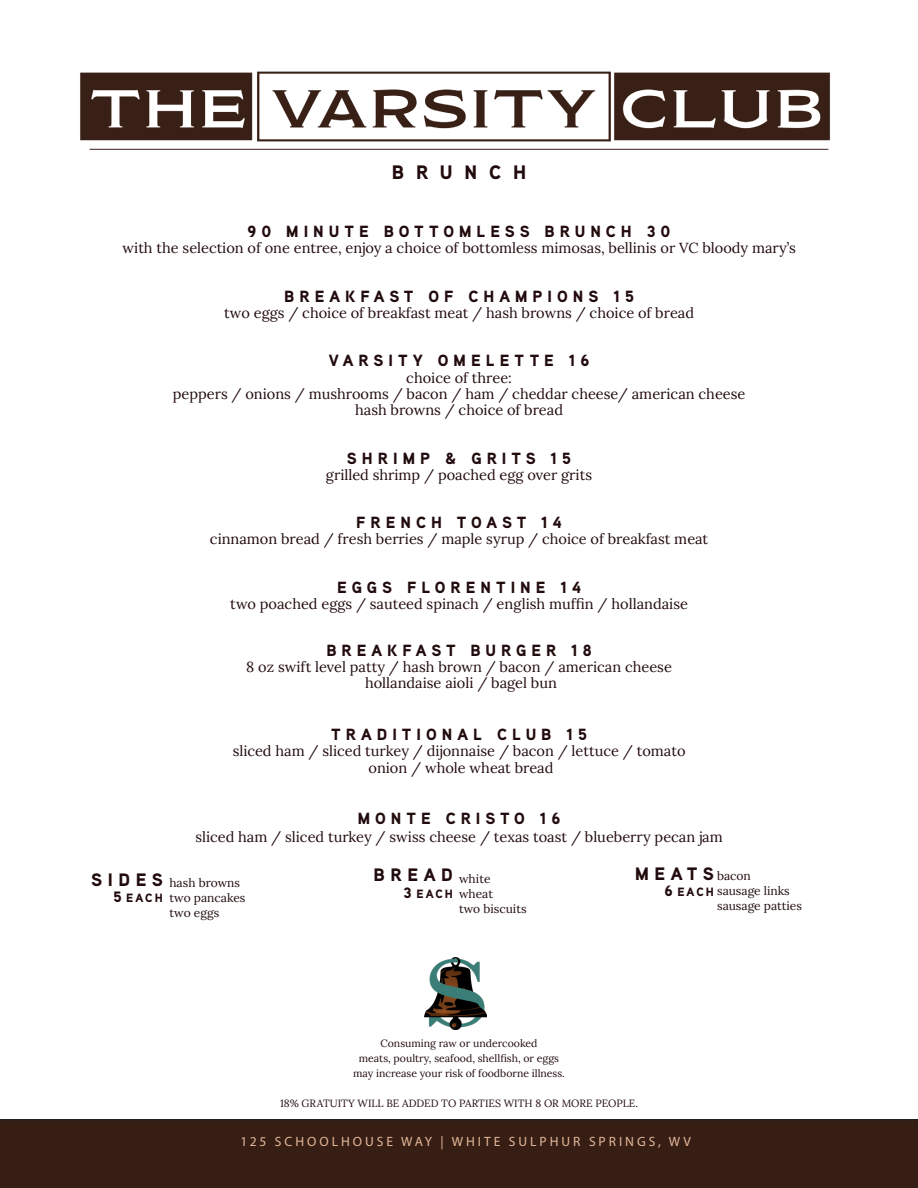
<style>
.page{position:relative;width:918px;height:1188px;background:#fff}
.page>*{position:absolute;margin:0;border:0;box-sizing:border-box;transform-origin:0 0}
.t1{font:900 19.5px "Aaux Next";letter-spacing:.61em;color:#220b0d}
.t2{font:900 18px "Aaux Next";letter-spacing:.31em;color:#220b0d}
.t3{font:900 16.2px "Aaux Next";letter-spacing:.31em;color:#220b0d}
.t4{font:14.55px/16.2px "Lora";color:#220b0d;text-align:center}
.t5{font:13.5px "Myriad Pro";letter-spacing:.22em;color:#e4b799}
.t6{font:12px "Lora";color:#220b0d}
.t7{font:900 12px "Aaux Next";letter-spacing:.17em;color:#220b0d}
.t8{font:10.5px "Lora";color:#220b0d}
.s1{font-size:15px}
.s2{font-family:"Aaux Next";font-weight:900;font-size:15px}
.s3{font-family:"Aaux Next";font-weight:900}
</style>
<div class="page">
<img style="left:80px;top:71px;width:750px;height:78px">
<hr style="left:90px;top:149px;width:738px;height:1px;background:#371e14">
<div style="left:0;top:1119px;width:918px;height:69px;background:#371e14"></div>
<img style="left:424px;top:958px;width:62px;height:72px">
<p class="t1" style="left:392px;top:158px;width:136px">BRUNCH</p>
<p class="t3" style="left:248px;top:220px;width:425px">90 MINUTE BOTTOMLESS BRUNCH 30</p>
<p class="t4" style="left:122px;top:239px;width:675px">with the selection of one entree, enjoy a choice of bottomless mimosas, bellinis or VC bloody mary’s</p>
<p class="t3" style="left:284px;top:284px;width:351px">BREAKFAST OF CHAMPIONS 15</p>
<p class="t4" style="left:224px;top:304px;width:471px">two eggs / choice of breakfast meat / hash browns / choice of bread</p>
<p class="t3" style="left:329px;top:349px;width:262px">VARSITY OMELETTE 16</p>
<p class="t4" style="left:173px;top:368px;width:574px">choice of three:<br>peppers / onions / mushrooms / bacon / ham / cheddar cheese/ american cheese</p>
<p class="t4" style="left:355px;top:401px;width:209px">hash browns / choice of bread</p>
<p class="t3" style="left:347px;top:446px;width:226px">SHRIMP &amp; GRITS 15</p>
<p class="t4" style="left:326px;top:465px;width:268px">grilled shrimp / poached egg over grits</p>
<p class="t3" style="left:356px;top:511px;width:207px">FRENCH TOAST 14</p>
<p class="t4" style="left:210px;top:530px;width:500px">cinnamon bread / fresh berries / maple syrup / choice of breakfast meat</p>
<p class="t3" style="left:337px;top:576px;width:246px">EGGS FLORENTINE 14</p>
<p class="t4" style="left:230px;top:595px;width:459px">two poached eggs / sauteed spinach / english muffin / hollandaise</p>
<p class="t3" style="left:326px;top:639px;width:267px">BREAKFAST BURGER 18</p>
<p class="t4" style="left:246px;top:658px;width:427px">8 oz swift level patty / hash brown / bacon / american cheese</p>
<p class="t4" style="left:365px;top:674px;width:193px">hollandaise aioli / bagel bun</p>
<p class="t3" style="left:331px;top:723px;width:257px">TRADITIONAL CLUB 15</p>
<p class="t4" style="left:233px;top:742px;width:454px">sliced ham / sliced turkey / dijonnaise / bacon / lettuce / tomato</p>
<p class="t4" style="left:369px;top:758px;width:186px">onion / whole wheat bread</p>
<p class="t3" style="left:358px;top:807px;width:204px">MONTE CRISTO 16</p>
<p class="t4" style="left:195px;top:828px;width:529px">sliced ham / sliced turkey / swiss cheese / texas toast / blueberry pecan jam</p>
<p class="t2" style="left:91px;top:866px;width:73px">SIDES</p>
<p class="t7" style="left:113px;top:889px;width:51px"><span class="s1">5</span> EACH</p>
<p class="t6" style="left:169px;top:874px;width:72px">hash browns</p>
<p class="t6" style="left:169px;top:889px;width:78px">two pancakes</p>
<p class="t6" style="left:169px;top:904px;width:51px">two eggs</p>
<p class="t2" style="left:374px;top:862px;width:81px">BREAD</p>
<p class="t7" style="left:404px;top:885px;width:51px"><span class="s1">3</span> EACH</p>
<p class="t6" style="left:459px;top:869px;width:33px">white</p>
<p class="t6" style="left:459px;top:884px;width:36px">wheat</p>
<p class="t6" style="left:459px;top:899px;width:69px">two biscuits</p>
<p class="t2" style="left:635px;top:860px;width:80px">MEATS</p>
<p class="t6" style="left:664px;top:882px;width:127px"><span class="s2">6</span> <span class="s3">E AC H</span> sausage links</p>
<p class="t6" style="left:717px;top:867px;width:35px">bacon</p>
<p class="t6" style="left:717px;top:897px;width:86px">sausage patties</p>
<p class="t8" style="left:380px;top:1036px;width:159px">Consuming raw or undercooked</p>
<p class="t8" style="left:359px;top:1051px;width:202px">meats, poultry, seafood, shellfish, or eggs</p>
<p class="t8" style="left:353px;top:1066px;width:213px">may increase your risk of foodborne illness.</p>
<p class="t8" style="left:280px;top:1096px;width:359px">18% GRATUITY WILL BE ADDED TO PARTIES WITH 8 OR MORE PEOPLE.</p>
<p class="t5" style="left:240px;top:1133px;width:452px">125 SCHOOLHOUSE WAY | WHITE SULPHUR SPRINGS, WV</p>
</div>
